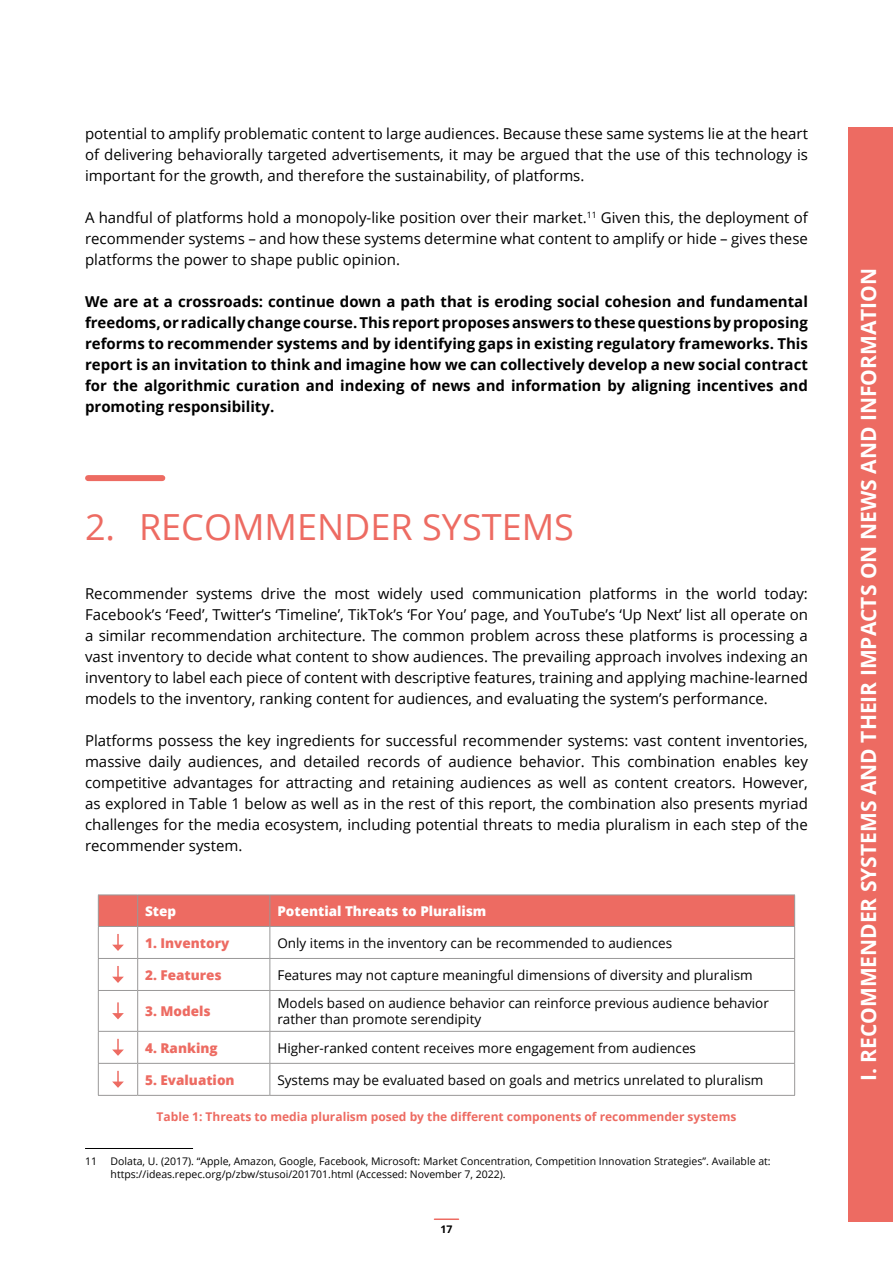
<style>
.page{position:relative;width:893px;height:1263px;background:#fff}
.page>*{position:absolute;margin:0;border:0;box-sizing:border-box;transform-origin:0 0}
.t1{font:36px "Open Sans";color:#ed6b62}
.t2{font:700 21px "Open Sans";color:#fff}
.t3{font:15px/21px "Open Sans";color:#000;text-align:justify}
.t4{font:700 15px/21px "Open Sans";color:#000;text-align:justify}
.t5{font:13.5px/15.6px "Open Sans";color:#000}
.t6{font:800 13.5px "Open Sans";color:#ed6b62}
.t7{font:800 13.5px "Open Sans";color:#fff}
.t8{font:700 12px "Open Sans";color:#ed6b62}
.t9{font:10.5px/12.6px "Open Sans";color:#000}
.t10{font:700 10.5px "Open Sans";color:#000}
</style>
<div class="page">
<hr style="left:434px;top:1218px;width:24px;height:2px;background:#ed6b62">
<div style="left:848px;top:128px;width:45px;height:1094px;background:#ed6b62"></div>
<div style="left:88px;top:475px;width:74px;height:6px;background:#ed6b62"></div>
<div style="left:99px;top:895px;width:695px;height:31px;background:#ed6b62"></div>
<hr style="left:98px;top:894px;width:40px;height:1px;background:#999898">
<hr style="left:98px;top:895px;width:1px;height:31px;background:#999898">
<hr style="left:138px;top:894px;width:132px;height:1px;background:#999898">
<hr style="left:137px;top:895px;width:1px;height:31px;background:#999898">
<hr style="left:270px;top:894px;width:525px;height:1px;background:#999898">
<hr style="left:269px;top:895px;width:1px;height:31px;background:#999898">
<hr style="left:794px;top:895px;width:1px;height:31px;background:#999898">
<hr style="left:98px;top:926px;width:40px;height:1px;background:#999898">
<hr style="left:98px;top:927px;width:1px;height:31px;background:#999898">
<hr style="left:138px;top:926px;width:132px;height:1px;background:#999898">
<hr style="left:137px;top:927px;width:1px;height:31px;background:#999898">
<hr style="left:270px;top:926px;width:525px;height:1px;background:#999898">
<hr style="left:269px;top:927px;width:1px;height:31px;background:#999898">
<hr style="left:794px;top:927px;width:1px;height:31px;background:#999898">
<hr style="left:98px;top:958px;width:40px;height:1px;background:#999898">
<hr style="left:98px;top:959px;width:1px;height:31px;background:#999898">
<hr style="left:138px;top:958px;width:132px;height:1px;background:#999898">
<hr style="left:137px;top:959px;width:1px;height:31px;background:#999898">
<hr style="left:270px;top:958px;width:525px;height:1px;background:#999898">
<hr style="left:269px;top:959px;width:1px;height:31px;background:#999898">
<hr style="left:794px;top:959px;width:1px;height:31px;background:#999898">
<hr style="left:98px;top:990px;width:40px;height:1px;background:#999898">
<hr style="left:98px;top:991px;width:1px;height:40px;background:#999898">
<hr style="left:138px;top:990px;width:132px;height:1px;background:#999898">
<hr style="left:137px;top:991px;width:1px;height:40px;background:#999898">
<hr style="left:270px;top:990px;width:525px;height:1px;background:#999898">
<hr style="left:269px;top:991px;width:1px;height:40px;background:#999898">
<hr style="left:794px;top:991px;width:1px;height:40px;background:#999898">
<hr style="left:98px;top:1031px;width:40px;height:1px;background:#999898">
<hr style="left:98px;top:1032px;width:1px;height:31px;background:#999898">
<hr style="left:138px;top:1031px;width:132px;height:1px;background:#999898">
<hr style="left:137px;top:1032px;width:1px;height:31px;background:#999898">
<hr style="left:270px;top:1031px;width:525px;height:1px;background:#999898">
<hr style="left:269px;top:1032px;width:1px;height:31px;background:#999898">
<hr style="left:794px;top:1032px;width:1px;height:31px;background:#999898">
<hr style="left:98px;top:1063px;width:40px;height:1px;background:#999898">
<hr style="left:98px;top:1064px;width:1px;height:31px;background:#999898">
<hr style="left:138px;top:1063px;width:132px;height:1px;background:#999898">
<hr style="left:137px;top:1064px;width:1px;height:31px;background:#999898">
<hr style="left:270px;top:1063px;width:525px;height:1px;background:#999898">
<hr style="left:269px;top:1064px;width:1px;height:31px;background:#999898">
<hr style="left:794px;top:1064px;width:1px;height:31px;background:#999898">
<hr style="left:98px;top:1095px;width:40px;height:1px;background:#999898">
<hr style="left:138px;top:1095px;width:132px;height:1px;background:#999898">
<hr style="left:270px;top:1095px;width:525px;height:1px;background:#999898">
<svg style="left:112px;top:934px;width:12px;height:17px"></svg>
<svg style="left:112px;top:966px;width:12px;height:17px"></svg>
<svg style="left:112px;top:1002px;width:12px;height:17px"></svg>
<svg style="left:112px;top:1039px;width:12px;height:17px"></svg>
<svg style="left:112px;top:1071px;width:12px;height:17px"></svg>
<hr style="left:85px;top:1148px;width:108px;height:1px;background:#000">
<p class="t3" style="left:85px;top:123px;width:724px">potential to amplify problematic content to large audiences. Because these same systems lie at the heart of delivering behaviorally targeted advertisements, it may be argued that the use of this technology is important for the growth, and therefore the sustainability, of platforms.</p>
<p class="t3" style="left:85px;top:207px;width:724px">A handful of platforms hold a monopoly-like position over their market.<sup>11</sup> Given this, the deployment of recommender systems – and how these systems determine what content to amplify or hide – gives these platforms the power to shape public opinion.</p>
<p class="t4" style="left:85px;top:291px;width:724px">We are at a crossroads: continue down a path that is eroding social cohesion and fundamental freedoms, or radically change course. This report proposes answers to these questions by proposing reforms to recommender systems and by identifying gaps in existing regulatory frameworks. This report is an invitation to think and imagine how we can collectively develop a new social contract for the algorithmic curation and indexing of news and information by aligning incentives and promoting responsibility.</p>
<h1 class="t1" style="left:85px;top:502px;width:490px">2. RECOMMENDER SYSTEMS</h1>
<p class="t3" style="left:85px;top:582px;width:724px">Recommender systems drive the most widely used communication platforms in the world today:<br>Facebook’s ‘Feed’, Twitter’s ‘Timeline’, TikTok’s ‘For You’ page, and YouTube’s ‘Up Next’ list all operate on a similar recommendation architecture. The common problem across these platforms is processing a vast inventory to decide what content to show audiences. The prevailing approach involves indexing an inventory to label each piece of content with descriptive features, training and applying machine-learned models to the inventory, ranking content for audiences, and evaluating the system’s performance.</p>
<p class="t3" style="left:85px;top:729px;width:724px">Platforms possess the key ingredients for successful recommender systems: vast content inventories, massive daily audiences, and detailed records of audience behavior. This combination enables key competitive advantages for attracting and retaining audiences as well as content creators. However, as explored in Table 1 below as well as in the rest of this report, the combination also presents myriad challenges for the media ecosystem, including potential threats to media pluralism in each step of the recommender system.</p>
<p class="t7" style="left:145px;top:901px;width:33px">Step</p>
<p class="t7" style="left:277px;top:901px;width:211px">Potential Threats to Pluralism</p>
<p class="t6" style="left:145px;top:932px;width:86px">1. Inventory</p>
<p class="t5" style="left:277px;top:934px;width:396px">Only items in the inventory can be recommended to audiences</p>
<p class="t6" style="left:145px;top:964px;width:78px">2. Features</p>
<p class="t5" style="left:277px;top:966px;width:477px">Features may not capture meaningful dimensions of diversity and pluralism</p>
<p class="t6" style="left:145px;top:1001px;width:67px">3. Models</p>
<p class="t5" style="left:277px;top:995px;width:493px">Models based on audience behavior can reinforce previous audience behavior rather than promote serendipity</p>
<p class="t6" style="left:145px;top:1037px;width:74px">4. Ranking</p>
<p class="t5" style="left:277px;top:1039px;width:420px">Higher-ranked content receives more engagement from audiences</p>
<p class="t6" style="left:145px;top:1069px;width:91px">5. Evaluation</p>
<p class="t5" style="left:277px;top:1071px;width:488px">Systems may be evaluated based on goals and metrics unrelated to pluralism</p>
<p class="t8" style="left:157px;top:1108px;width:581px">Table 1: Threats to media pluralism posed by the different components of recommender systems</p>
<p class="t9" style="left:85px;top:1155px;width:14px">11</p>
<p class="t9" style="left:111px;top:1155px;width:662px">Dolata, U. (2017). “Apple, Amazon, Google, Facebook, Microsoft: Market Concentration, Competition Innovation Strategies”. Available at: https://ideas.repec.org/p/zbw/stusoi/201701.html (Accessed: November 7, 2022).</p>
<p class="t10" style="left:440px;top:1221px;width:13px">17</p>
<h2 class="t2" style="left:854px;top:1081px;width:815px;rotate:-90deg">I. RECOMMENDER SYSTEMS AND THEIR IMPACTS ON NEWS AND INFORMATION</h2>
</div>
